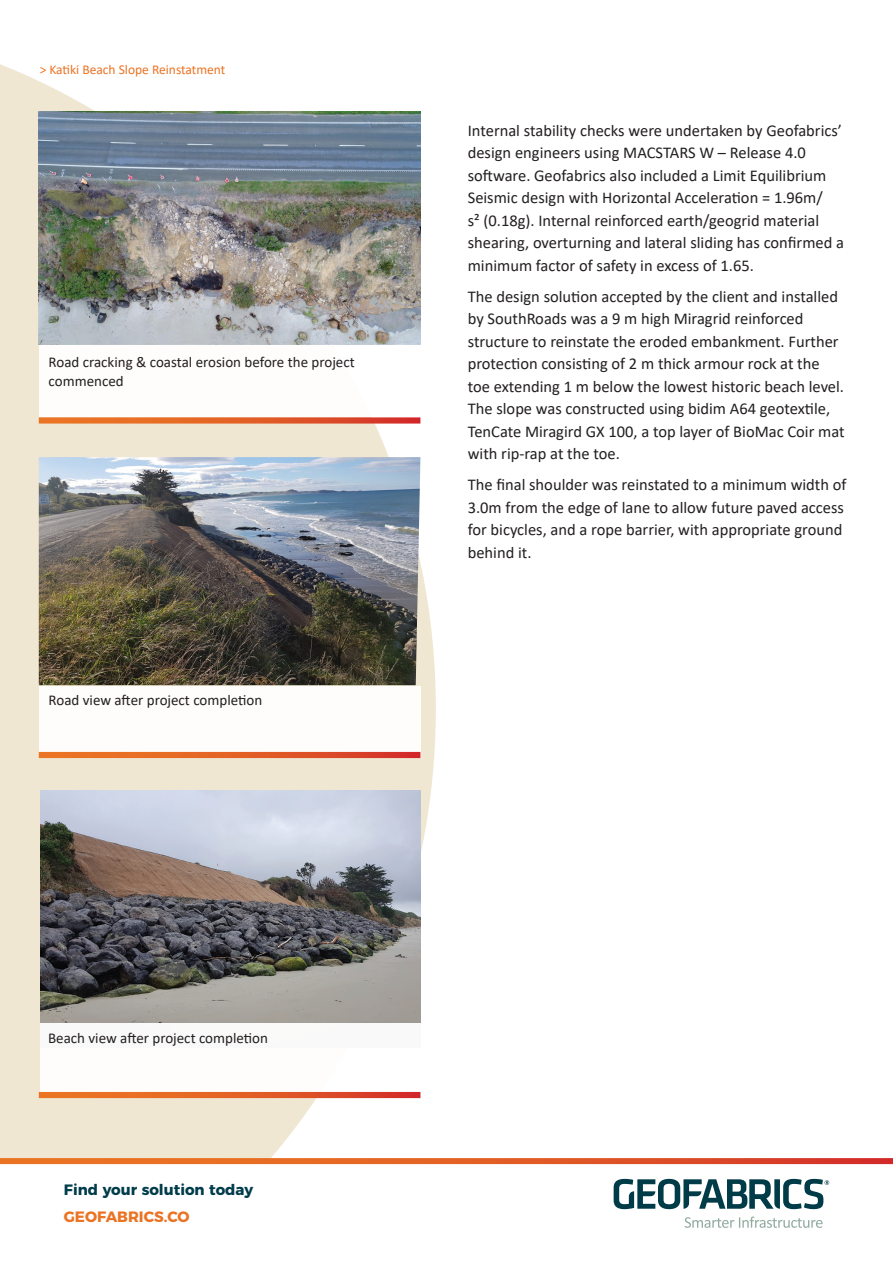
<style>
.page{position:relative;width:893px;height:1263px;background:#fff}
.page>*{position:absolute;margin:0;border:0;box-sizing:border-box;transform-origin:0 0}
.t1{font:16.5px/22.5px "Calibri";color:#231f20}
.t2{font:15px/19.5px "Calibri";color:#231f20}
.t3{font:700 15px "Montserrat";color:#013c4b}
.t4{font:700 15px "Montserrat";color:#eb7324}
.t5{font:13.5px "Calibri";color:#eb7324}
</style>
<div class="page">
<svg style="left:0;top:64px;width:436px;height:1094px;fill:#f0e7d2"></svg>
<svg style="left:0;top:1158px;width:893px;height:6px;background:#e25e29"></svg>
<svg style="left:614px;top:1179px;width:215px;height:30px"></svg>
<svg style="left:685px;top:1216px;width:137px;height:12px"></svg>
<img style="left:39px;top:457px;width:381px;height:228px">
<div style="left:39px;top:687px;width:381px;height:71px;background:#fff"></div>
<svg style="left:39px;top:752px;width:381px;height:6px;background:#e15b25"></svg>
<img style="left:39px;top:111px;width:381px;height:234px">
<div style="left:39px;top:345px;width:381px;height:71px;background:#fff"></div>
<svg style="left:39px;top:417px;width:381px;height:7px;background:#e36c3b"></svg>
<img style="left:41px;top:791px;width:379px;height:233px">
<div style="left:40px;top:1024px;width:380px;height:68px;background:#fff"></div>
<svg style="left:39px;top:1092px;width:381px;height:6px;background:#e15b25"></svg>
<p class="t5" style="left:40px;top:60px;width:187px">&gt; Katiki Beach Slope Reinstatment</p>
<p class="t2" style="left:49px;top:352px;width:308px">Road cracking &amp; coastal erosion before the project commenced</p>
<p class="t2" style="left:49px;top:690px;width:215px">Road view after project completion</p>
<p class="t1" style="left:468px;top:119px;width:378px">Internal stability checks were undertaken by Geofabrics’ design engineers using MACSTARS W – Release 4.0 software. Geofabrics also included a Limit Equilibrium Seismic design with Horizontal Acceleration = 1.96m/<br>s² (0.18g). Internal reinforced earth/geogrid material shearing, overturning and lateral sliding has confirmed a minimum factor of safety in excess of 1.65.</p>
<p class="t1" style="left:468px;top:285px;width:378px">The design solution accepted by the client and installed by SouthRoads was a 9 m high Miragrid reinforced structure to reinstate the eroded embankment. Further protection consisting of 2 m thick armour rock at the toe extending 1 m below the lowest historic beach level.<br>The slope was constructed using bidim A64 geotextile, TenCate Miragird GX 100, a top layer of BioMac Coir mat with rip-rap at the toe.</p>
<p class="t1" style="left:468px;top:473px;width:380px">The final shoulder was reinstated to a minimum width of 3.0m from the edge of lane to allow future paved access for bicycles, and a rope barrier, with appropriate ground behind it.</p>
<p class="t2" style="left:48px;top:1027px;width:221px">Beach view after project completion</p>
<p class="t3" style="left:64px;top:1177px;width:191px">Find your solution today</p>
<p class="t4" style="left:64px;top:1204px;width:127px">GEOFABRICS.CO</p>
</div>
